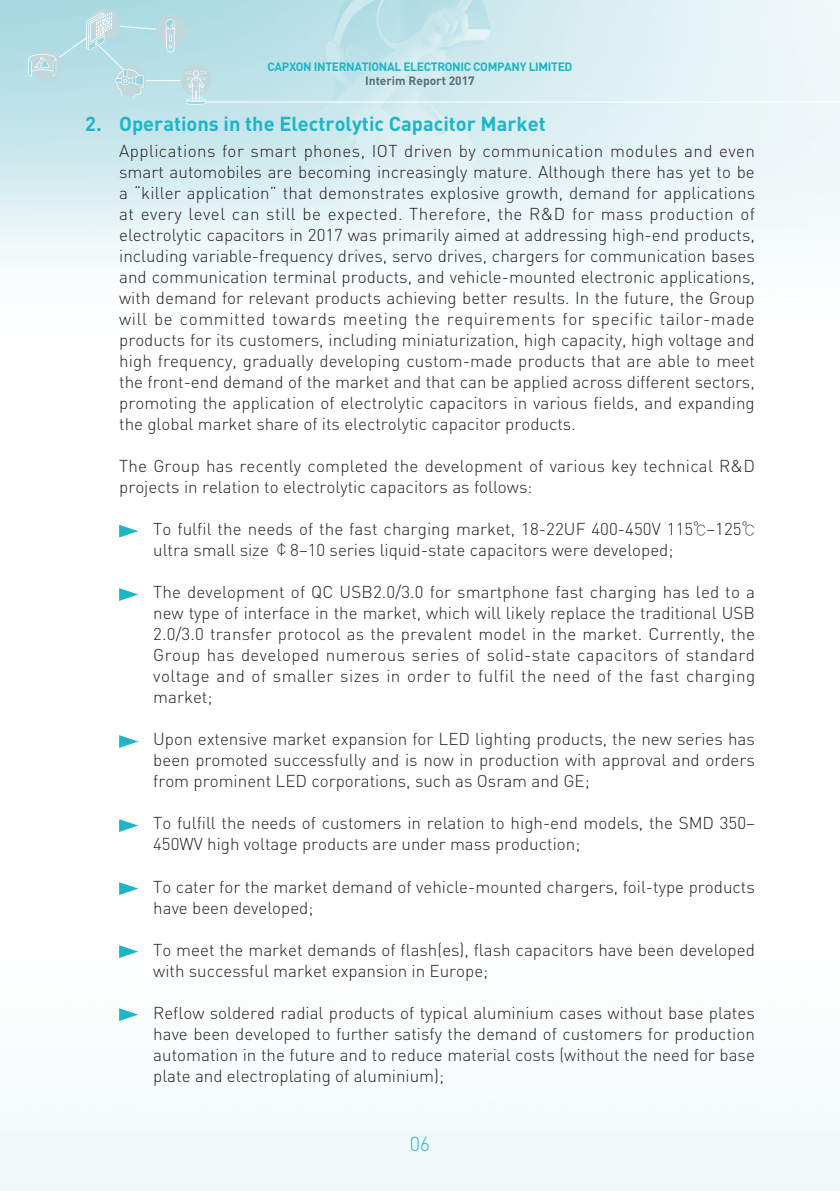
<style>
.page{position:relative;width:840px;height:1191px;background:#fff}
.page>*{position:absolute;margin:0;border:0;box-sizing:border-box;transform-origin:0 0}
.t1{font:700 20px "DIN";color:#1db6c6}
.t2{font:300 20px "DIN";color:#1db6c6}
.t3{font:300 17px/21px "DIN";color:#231f20}
.t4{font:700 12px "DIN";letter-spacing:-.03em;color:#1db6c6}
.t5{font:700 12px "DIN";color:#537076}
.s1{font-family:"M Hei HK"}
</style>
<div class="page">
<div style="left:89px;top:9px;width:31px;height:31px;background:#c2d7dc;border-radius:50%"></div>
<div style="left:156px;top:15px;width:31px;height:31px;background:#c2d7dc;border-radius:50%"></div>
<svg style="left:165px;top:19px;width:10px;height:33px"></svg>
<div style="left:181px;top:64px;width:30px;height:31px;background:#c2d7dc;border-radius:50%"></div>
<svg style="left:185px;top:70px;width:22px;height:35px"></svg>
<svg style="left:28px;top:12px;width:129px;height:86px;background:#b8dde4"></svg>
<hr style="left:146px;top:80px;width:35px;height:1px;background:#fff">
<hr style="left:205px;top:101px;width:634px;height:1px;background:#fff">
<svg style="left:119px;top:524px;width:19px;height:14px"></svg>
<svg style="left:119px;top:588px;width:19px;height:13px"></svg>
<svg style="left:119px;top:735px;width:19px;height:13px"></svg>
<svg style="left:119px;top:819px;width:19px;height:13px"></svg>
<svg style="left:119px;top:882px;width:19px;height:13px"></svg>
<svg style="left:119px;top:945px;width:19px;height:13px"></svg>
<svg style="left:119px;top:1007px;width:19px;height:14px"></svg>
<p class="t4" style="left:267px;top:59px;width:306px">CAPXON INTERNATIONAL ELECTRONIC COMPANY LIMITED</p>
<p class="t5" style="left:365px;top:73px;width:111px">Interim Report 2017</p>
<p class="t1" style="left:85px;top:110px;width:462px">2. Operations in the Electrolytic Capacitor Market</p>
<p class="t3" style="left:119px;top:140px;width:637px;text-align:justify">Applications for smart phones, IOT driven by communication modules and even smart automobiles are becoming increasingly mature. Although there has yet to be a “killer application” that demonstrates explosive growth, demand for applications at every level can still be expected. Therefore, the R&amp;D for mass production of electrolytic capacitors in 2017 was primarily aimed at addressing high-end products, including variable-frequency drives, servo drives, chargers for communication bases and communication terminal products, and vehicle-mounted electronic applications, with demand for relevant products achieving better results. In the future, the Group will be committed towards meeting the requirements for specific tailor-made products for its customers, including miniaturization, high capacity, high voltage and high frequency, gradually developing custom-made products that are able to meet the front-end demand of the market and that can be applied across different sectors, promoting the application of electrolytic capacitors in various fields, and expanding the global market share of its electrolytic capacitor products.</p>
<p class="t3" style="left:119px;top:455px;width:637px">The Group has recently completed the development of various key technical R&amp;D projects in relation to electrolytic capacitors as follows:</p>
<p class="t3" style="left:153px;top:518px;width:605px">To fulfil the needs of the fast charging market, 18-22UF 400-450V 115<span class="s1">℃</span>–125<span class="s1">℃ </span>ultra small size <span class="s1">¢</span>8–10 series liquid-state capacitors were developed;</p>
<p class="t3" style="left:153px;top:581px;width:603px;text-align:justify">The development of QC USB2.0/3.0 for smartphone fast charging has led to a new type of interface in the market, which will likely replace the traditional USB 2.0/3.0 transfer protocol as the prevalent model in the market. Currently, the Group has developed numerous series of solid-state capacitors of standard voltage and of smaller sizes in order to fulfil the need of the fast charging market;</p>
<p class="t3" style="left:153px;top:728px;width:603px;text-align:justify">Upon extensive market expansion for LED lighting products, the new series has been promoted successfully and is now in production with approval and orders from prominent LED corporations, such as Osram and GE;</p>
<p class="t3" style="left:153px;top:812px;width:602px">To fulfill the needs of customers in relation to high-end models, the SMD 350–<br>450WV high voltage products are under mass production;</p>
<p class="t3" style="left:153px;top:875px;width:602px">To cater for the market demand of vehicle-mounted chargers, foil-type products have been developed;</p>
<p class="t3" style="left:153px;top:938px;width:602px">To meet the market demands of flash(es), flash capacitors have been developed with successful market expansion in Europe;</p>
<p class="t3" style="left:153px;top:1001px;width:603px;text-align:justify">Reflow soldered radial products of typical aluminium cases without base plates have been developed to further satisfy the demand of customers for production automation in the future and to reduce material costs (without the need for base plate and electroplating of aluminium);</p>
<p class="t2" style="left:409px;top:1131px;width:22px">06</p>
</div>
